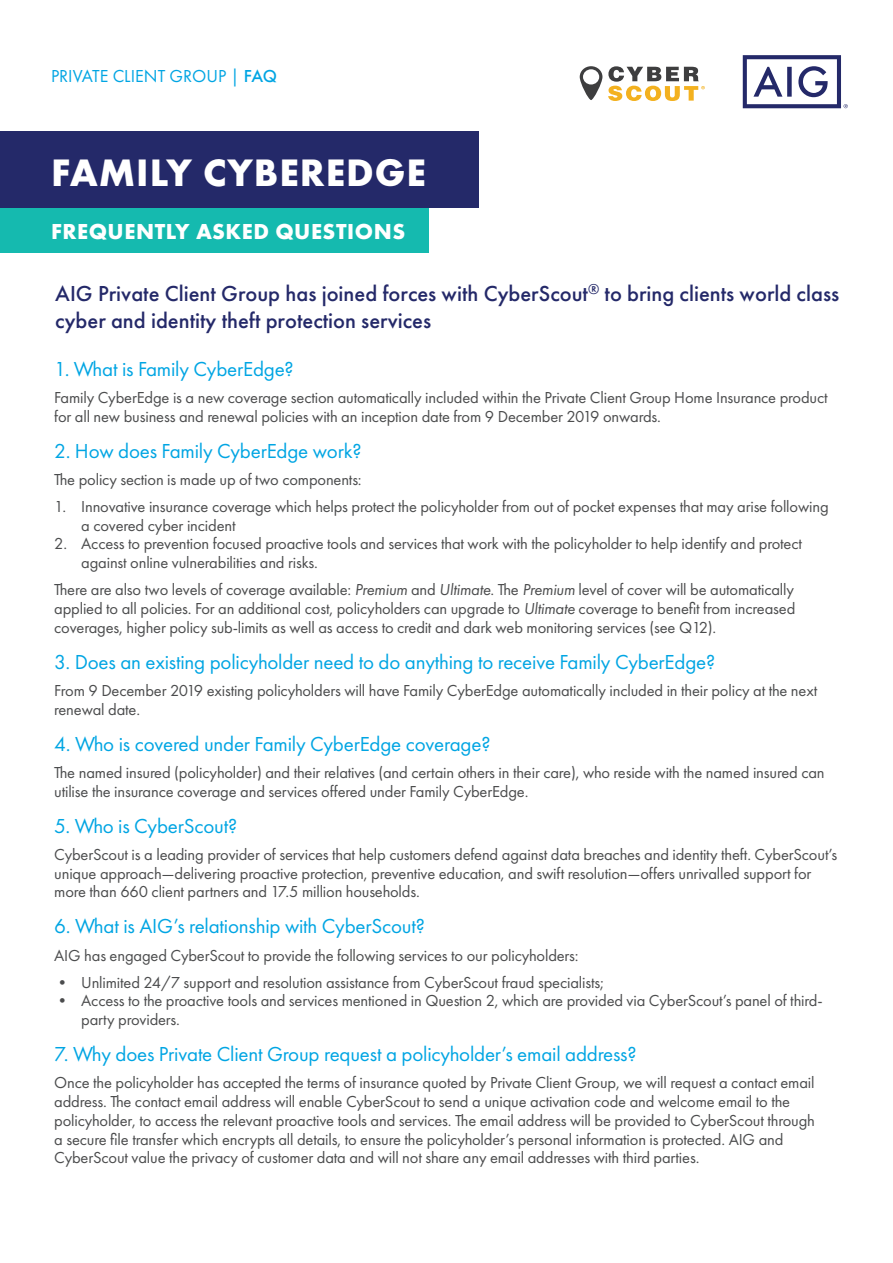
<style>
.page{position:relative;width:893px;height:1263px;background:#fff}
.page>*{position:absolute;margin:0;border:0;box-sizing:border-box;transform-origin:0 0}
.t1{font:700 39.75px "Futura PT";letter-spacing:.025em;color:#fff}
.t2{font:500 22.5px/27px "Futura PT";color:#242969}
.t3{font:700 22.5px "Futura PT";letter-spacing:.025em;color:#fff}
.t4{font:21px "Futura PT";letter-spacing:-.01em;color:#00a5e3}
.t5{font:18px "Futura PT";color:#00a5e3}
.t6{font:16.5px/18.8px "Futura PT";letter-spacing:-.01em;color:#4b4c4d}
.s1{font-weight:500}
.s2{font-style:italic}
</style>
<div class="page">
<div style="left:0;top:207px;width:428px;height:46px;background:#15baaf"></div>
<svg style="left:743px;top:55px;width:105px;height:53px"></svg>
<div style="left:0;top:131px;width:478px;height:76px;background:#242969"></div>
<svg style="left:580px;top:66px;width:22px;height:34px"></svg>
<svg style="left:608px;top:66px;width:97px;height:35px"></svg>
<p class="t5" style="left:51px;top:65px;width:228px">PRIVATE CLIENT GROUP | <span class="s1">FAQ</span></p>
<h1 class="t1" style="left:51px;top:147px;width:376px">FAMILY CYBEREDGE</h1>
<h2 class="t3" style="left:51px;top:217px;width:356px">FREQUENTLY ASKED QUESTIONS</h2>
<h2 class="t2" style="left:55px;top:280px;width:785px">AIG Private Client Group has joined forces with CyberScout<sup>®</sup> to bring clients world class cyber and identity theft protection services</h2>
<p class="t4" style="left:54px;top:356px;width:241px">1. What is Family CyberEdge?</p>
<p class="t6" style="left:54px;top:388px;width:775px">Family CyberEdge is a new coverage section automatically included within the Private Client Group Home Insurance product for all new business and renewal policies with an inception date from 9 December 2019 onwards.</p>
<p class="t4" style="left:54px;top:438px;width:309px">2. How does Family CyberEdge work?</p>
<p class="t6" style="left:54px;top:470px;width:309px">The policy section is made up of two components:</p>
<p class="t6" style="left:81px;top:497px;width:749px;text-indent:-27px">1. Innovative insurance coverage which helps protect the policyholder from out of pocket expenses that may arise following a covered cyber incident</p>
<p class="t6" style="left:81px;top:534px;width:722px;text-indent:-27px">2. Access to prevention focused proactive tools and services that work with the policyholder to help identify and protect against online vulnerabilities and risks.</p>
<p class="t6" style="left:54px;top:580px;width:743px;text-align:justify">There are also two levels of coverage available: <span class="s2">Premium</span> and <span class="s2">Ultimate</span>. The <span class="s2">Premium</span> level of cover will be automatically applied to all policies. For an additional cost, policyholders can upgrade to <span class="s2">Ultimate</span> coverage to benefit from increased coverages, higher policy sub-limits as well as access to credit and dark web monitoring services (see Q12).</p>
<p class="t4" style="left:54px;top:649px;width:662px">3. Does an existing policyholder need to do anything to receive Family CyberEdge?</p>
<p class="t6" style="left:54px;top:681px;width:764px">From 9 December 2019 existing policyholders will have Family CyberEdge automatically included in their policy at the next renewal date.</p>
<p class="t4" style="left:54px;top:731px;width:438px">4. Who is covered under Family CyberEdge coverage?</p>
<p class="t6" style="left:54px;top:763px;width:772px">The named insured (policyholder) and their relatives (and certain others in their care), who reside with the named insured can utilise the insurance coverage and services offered under Family CyberEdge.</p>
<p class="t4" style="left:54px;top:813px;width:185px">5. Who is CyberScout?</p>
<p class="t6" style="left:54px;top:845px;width:784px">CyberScout is a leading provider of services that help customers defend against data breaches and identity theft. CyberScout’s unique approach—delivering proactive protection, preventive education, and swift resolution—offers unrivalled support for more than 660 client partners and 17.5 million households.</p>
<p class="t4" style="left:54px;top:914px;width:372px">6. What is AIG’s relationship with CyberScout?</p>
<p class="t6" style="left:54px;top:946px;width:526px">AIG has engaged CyberScout to provide the following services to our policyholders:</p>
<p class="t6" style="left:54px;top:973px;width:551px">• Unlimited 24/7 support and resolution assistance from CyberScout fraud specialists;</p>
<p class="t6" style="left:81px;top:991px;width:743px;text-indent:-27px">• Access to the proactive tools and services mentioned in Question 2, which are provided via CyberScout’s panel of third&shy;party providers.</p>
<p class="t4" style="left:54px;top:1042px;width:584px">7. Why does Private Client Group request a policyholder’s email address?</p>
<p class="t6" style="left:54px;top:1073px;width:762px">Once the policyholder has accepted the terms of insurance quoted by Private Client Group, we will request a contact email address. The contact email address will enable CyberScout to send a unique activation code and welcome email to the policyholder, to access the relevant proactive tools and services. The email address will be provided to CyberScout through a secure file transfer which encrypts all details, to ensure the policyholder’s personal information is protected. AIG and CyberScout value the privacy of customer data and will not share any email addresses with third parties.</p>
</div>
